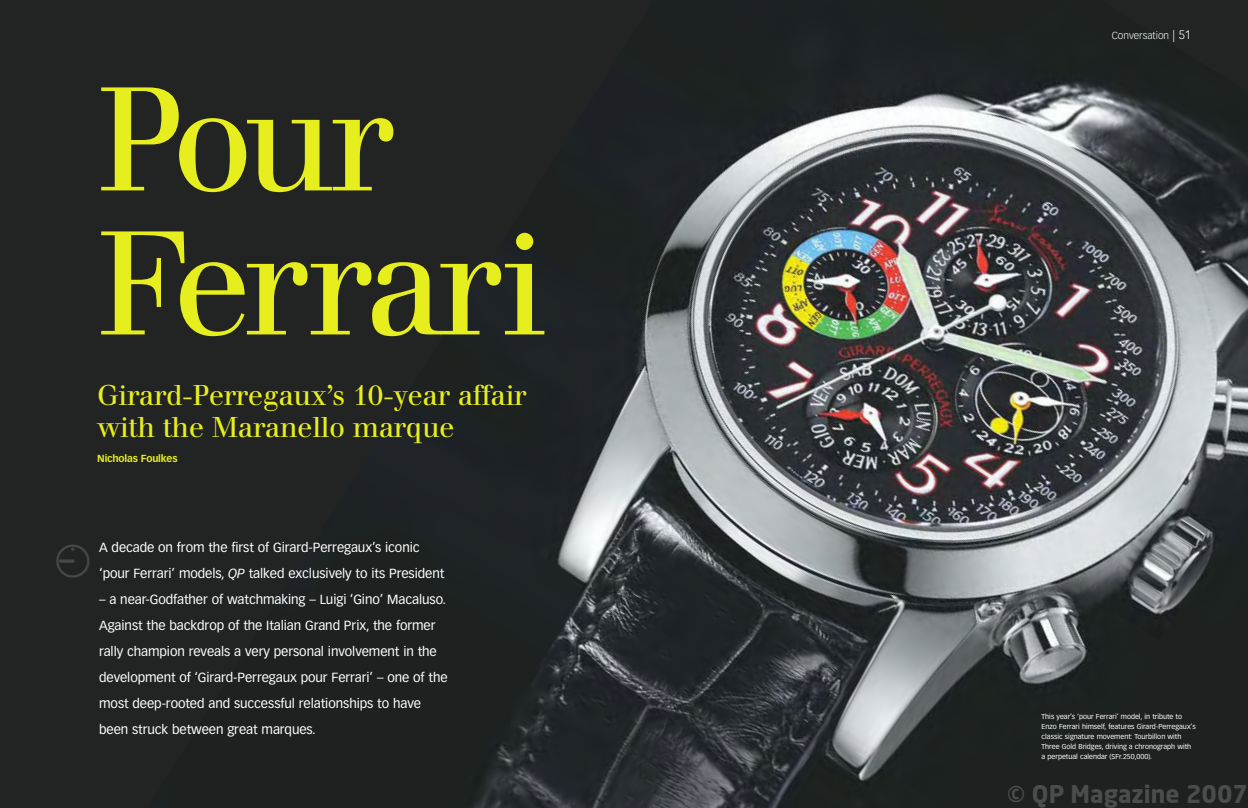
<style>
.page{position:relative;width:1248px;height:808px;background:#fff}
.page>*{position:absolute;margin:0;border:0;box-sizing:border-box;transform-origin:0 0}
.t1{font:144px/144px "Walbaum";letter-spacing:-.055em;color:#e7ee1d}
.t2{font:33px "QP";color:#474849}
.t3{font:28px/32px "Walbaum";letter-spacing:-.015em;color:#e7ee1d}
.t4{font:700 24px "Neo Sans";color:rgb(255 255 255/.2)}
.t5{font:13px/26px "Vectora LH";letter-spacing:-.005em;color:#fff}
.t6{font:300 10px "Vectora LH";color:#fff}
.t7{font:700 10px "Vectora LH";letter-spacing:-.02em;color:#e7ee1d}
.t8{font:7px/10px "Vectora LH";color:#fff}
.s1{font-style:italic}
.s2{font-size:12px}
</style>
<div class="page">
<div style="left:0;top:0;width:1247px;height:808px;background:#222424"></div>
<img style="left:474px;top:82px;width:773px;height:726px">
<h1 class="t1" style="left:96px;top:82px;width:452px">Pour<br>Ferrari</h1>
<h3 class="t3" style="left:97px;top:382px;width:430px">Girard-Perregaux’s 10-year affair with the Maranello marque</h3>
<p class="t7" style="left:97px;top:454px;width:82px">Nicholas Foulkes</p>
<h2 class="t2" style="left:57px;top:540px;width:29px">7</h2>
<p class="t5" style="left:99px;top:535px;width:347px">A decade on from the first of Girard-Perregaux’s iconic ‘pour Ferrari’ models, <span class="s1">QP</span> talked exclusively to its President</p>
<p class="t5" style="left:99px;top:587px;width:350px">– a near-Godfather of watchmaking – Luigi ‘Gino’ Macaluso.<br>Against the backdrop of the Italian Grand Prix, the former rally champion reveals a very personal involvement in the development of ‘Girard-Perregaux pour Ferrari’ – one of the most deep-rooted and successful relationships to have been struck between great marques.</p>
<p class="t6" style="left:1111px;top:32px;width:81px">Conversation <span class="s2">| 51</span></p>
<p class="t8" style="left:1041px;top:712px;width:155px">This year’s ‘pour Ferrari’ model, in tribute to Enzo Ferrari himself, features Girard-Perregaux’s classic signature movement: Tourbillon with Three Gold Bridges, driving a chronograph with a perpetual calendar (SFr.250,000).</p>
<h3 class="t4" style="left:1007px;top:778px;width:242px">© QP Magazine 2007</h3>
</div>
